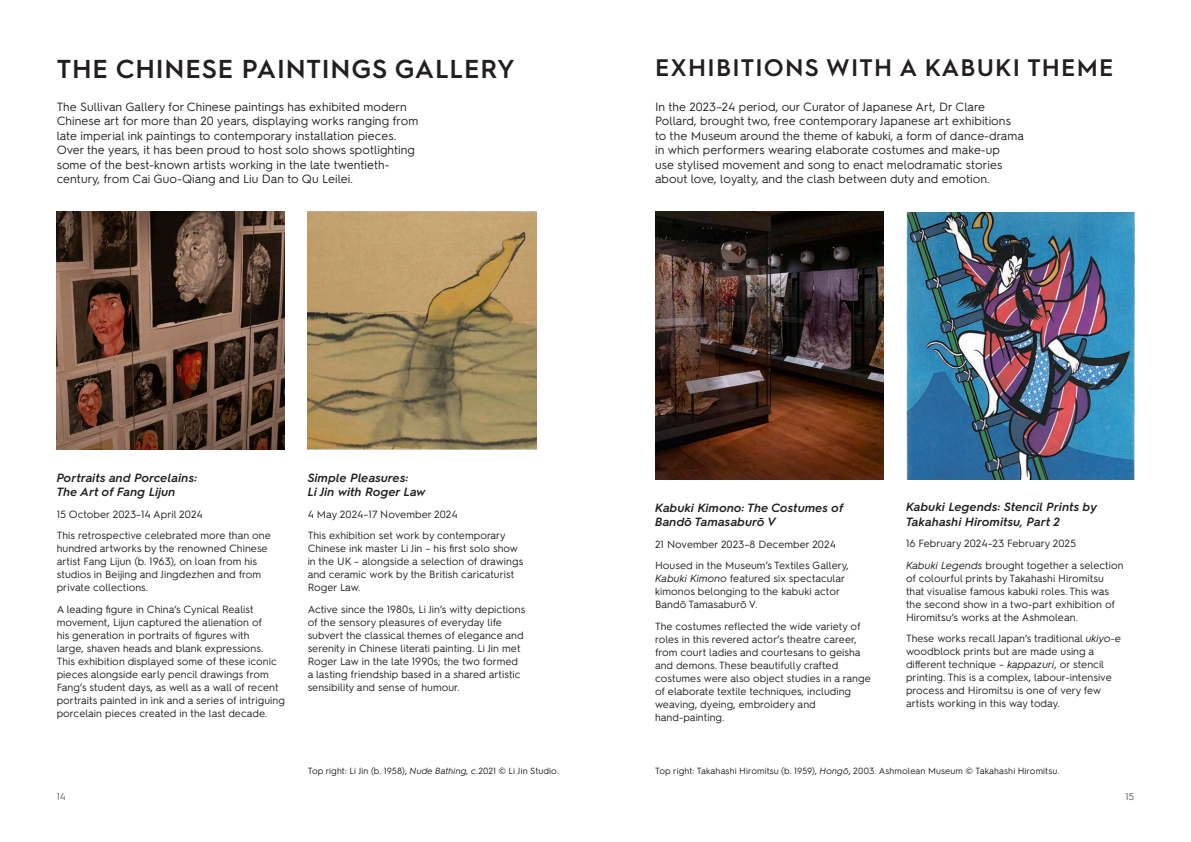
<style>
.page{position:relative;width:1191px;height:842px;background:#fff}
.page>*{position:absolute;margin:0;border:0;box-sizing:border-box;transform-origin:0 0}
.heading_1{font:600 26px "Hurme Geometric Sans 2";letter-spacing:.03em;color:#231f20}
.Heading_A{font:600 24px "Hurme Geometric Sans 2";letter-spacing:.05em;color:#231f20}
.chapter_opening_black{font:12px/14.5px "Hurme Geometric Sans 2";letter-spacing:.005em;color:#231f20}
.heading_2{font:italic 600 12px/14.5px "Hurme Geometric Sans 2";letter-spacing:.015em;color:#231f20}
.body{font:10.5px/13px "Hurme Geometric Sans 2";letter-spacing:.005em;color:#231f20}
.t1{font:10px "Hurme Geometric Sans 2";color:#636366}
.B_Body_Copy{font:9px "Hurme Geometric Sans 2";letter-spacing:.01em;color:#231f20}
.s1{font-style:italic}
</style>
<div class="page">
<img style="left:655px;top:212px;width:228px;height:268px">
<img style="left:906px;top:212px;width:228px;height:268px">
<img style="left:57px;top:212px;width:228px;height:238px">
<img style="left:308px;top:212px;width:228px;height:238px">
<p class="heading_1" style="left:57px;top:51px;width:459px">THE CHINESE PAINTINGS GALLERY</p>
<p class="chapter_opening_black" style="left:57px;top:99px;width:363px">The Sullivan Gallery for Chinese paintings has exhibited modern Chinese art for more than 20 years, displaying works ranging from late imperial ink paintings to contemporary installation pieces.<br>Over the years, it has been proud to host solo shows spotlighting some of the best-known artists working in the late twentieth&shy;century, from Cai Guo-Qiang and Liu Dan to Qu Leilei.</p>
<p class="heading_2" style="left:57px;top:469px;width:142px">Portraits and Porcelains:<br>The Art of Fang Lijun</p>
<p class="body" style="left:57px;top:507px;width:148px">15 October 2023–14 April 2024</p>
<p class="body" style="left:57px;top:528px;width:216px">This retrospective celebrated more than one hundred artworks by the renowned Chinese artist Fang Lijun (b. 1963), on loan from his studios in Beijing and Jingdezhen and from private collections.</p>
<p class="body" style="left:57px;top:602px;width:230px">A leading figure in China’s Cynical Realist movement, Lijun captured the alienation of<br>his generation in portraits of figures with<br>large, shaven heads and blank expressions.<br>This exhibition displayed some of these iconic pieces alongside early pencil drawings from Fang’s student days, as well as a wall of recent portraits painted in ink and a series of intriguing porcelain pieces created in the last decade.</p>
<p class="heading_2" style="left:308px;top:469px;width:120px">Simple Pleasures:<br>Li Jin with Roger Law</p>
<p class="body" style="left:308px;top:507px;width:152px">4 May 2024–17 November 2024</p>
<p class="body" style="left:308px;top:528px;width:217px">This exhibition set work by contemporary Chinese ink master Li Jin – his first solo show in the UK – alongside a selection of drawings and ceramic work by the British caricaturist Roger Law.</p>
<p class="body" style="left:308px;top:602px;width:219px">Active since the 1980s, Li Jin’s witty depictions of the sensory pleasures of everyday life subvert the classical themes of elegance and serenity in Chinese literati painting. Li Jin met Roger Law in the late 1990s; the two formed a lasting friendship based in a shared artistic sensibility and sense of humour.</p>
<p class="Heading_A" style="left:655px;top:51px;width:460px">EXHIBITIONS WITH A KABUKI THEME</p>
<p class="chapter_opening_black" style="left:655px;top:99px;width:370px">In the 2023–24 period, our Curator of Japanese Art, Dr Clare Pollard, brought two, free contemporary Japanese art exhibitions to the Museum around the theme of kabuki, a form of dance-drama in which performers wearing elaborate costumes and make-up<br>use stylised movement and song to enact melodramatic stories about love, loyalty, and the clash between duty and emotion.</p>
<p class="heading_2" style="left:655px;top:499px;width:190px">Kabuki Kimono: The Costumes of<br>Bandō Tamasaburō V</p>
<p class="body" style="left:655px;top:537px;width:182px">21 November 2023–8 December 2024</p>
<p class="body" style="left:655px;top:558px;width:195px">Housed in the Museum’s Textiles Gallery, <span class="s1">Kabuki Kimono</span> featured six spectacular kimonos belonging to the kabuki actor Bandō Tamasaburō V.</p>
<p class="body" style="left:655px;top:619px;width:217px">The costumes reflected the wide variety of roles in this revered actor’s theatre career, from court ladies and courtesans to geisha and demons. These beautifully crafted costumes were also object studies in a range of elaborate textile techniques, including weaving, dyeing, embroidery and hand-painting.</p>
<p class="heading_2" style="left:906px;top:499px;width:193px">Kabuki Legends: Stencil Prints by<br>Takahashi Hiromitsu, Part 2</p>
<p class="body" style="left:906px;top:536px;width:172px">16 February 2024–23 February 2025</p>
<p class="body" style="left:906px;top:558px;width:219px"><span class="s1">Kabuki Legends</span> brought together a selection of colourful prints by Takahashi Hiromitsu that visualise famous kabuki roles. This was the second show in a two-part exhibition of Hiromitsu’s works at the Ashmolean.</p>
<p class="body" style="left:906px;top:631px;width:217px">These works recall Japan’s traditional <span class="s1">ukiyo-e </span>woodblock prints but are made using a different technique – <span class="s1">kappazuri</span>, or stencil printing. This is a complex, labour-intensive process and Hiromitsu is one of very few artists working in this way today.</p>
<p class="B_Body_Copy" style="left:308px;top:764px;width:253px">Top right: Li Jin (b. 1958), <span class="s1">Nude Bathing, c</span>.2021 © Li Jin Studio.</p>
<p class="B_Body_Copy" style="left:655px;top:764px;width:406px">Top right: Takahashi Hiromitsu (b. 1959), <span class="s1">Hongō</span>, 2003. Ashmolean Museum © Takahashi Hiromitsu.</p>
<p class="t1" style="left:57px;top:789px;width:11px">14</p>
<p class="t1" style="left:1125px;top:789px;width:10px">15</p>
</div>
